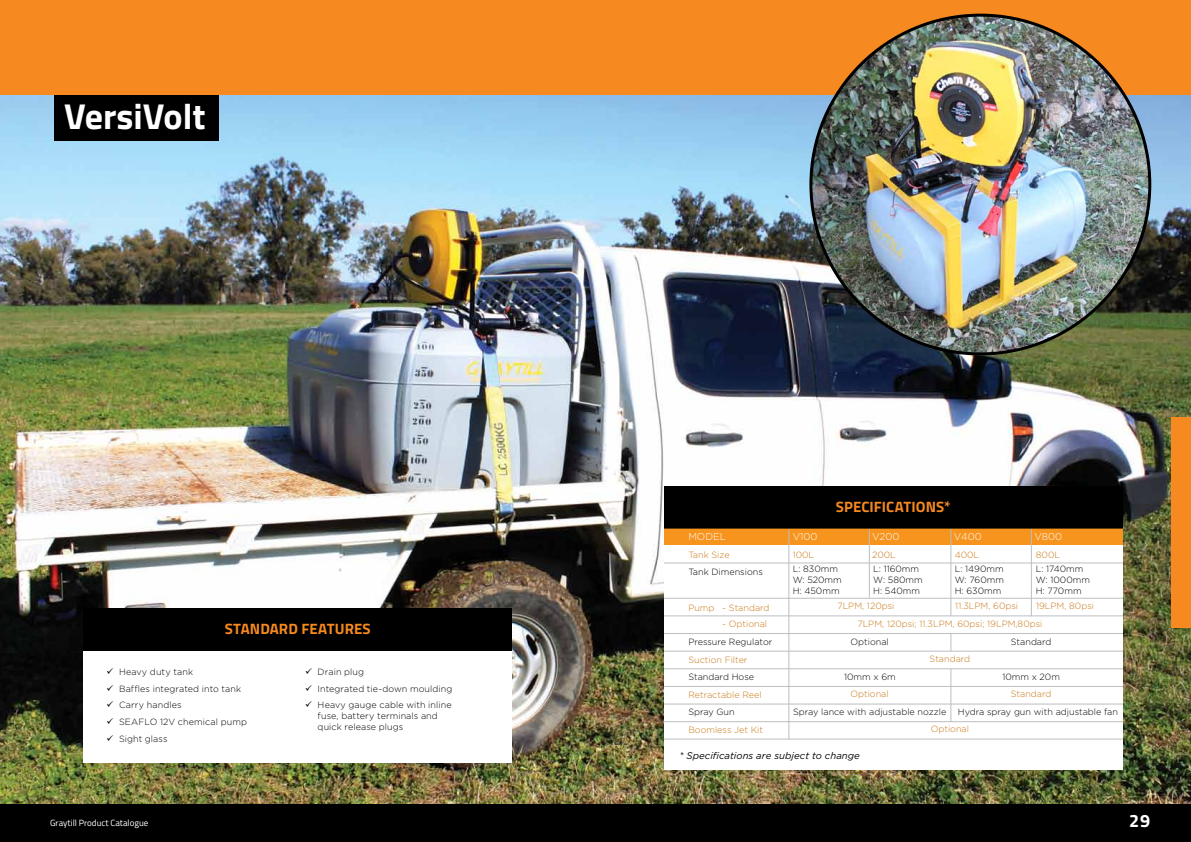
<style>
.page{position:relative;width:1191px;height:842px;background:#fff}
.page>*{position:absolute;margin:0;border:0;box-sizing:border-box;transform-origin:0 0}
.t1{font:700 36px "Titillium";color:#fff}
.t2{font:700 18px "Titillium";color:#fff}
.t3{font:700 15px "Titillium";letter-spacing:.005em;color:#f6891f}
.t4{font:300 9.9px "Gotham";color:#fff}
.t5{font:italic 9.6px "Gotham";letter-spacing:.005em;color:#000}
.t6{font:300 9px/11px "Gotham";color:#000}
.t7{font:300 9px/17.6px "Gotham";color:#c87816}
.t8{font:9px "Titillium";color:#fff}
</style>
<div class="page">
<img style="left:0;top:95px;width:1191px;height:709px">
<div style="left:54px;top:95px;width:164px;height:46px;background:#000"></div>
<div style="left:0;top:0;width:1191px;height:95px;background:#f6891f"></div>
<img style="left:811px;top:15px;width:338px;height:339px;border-radius:169px">
<div style="left:1171px;top:417px;width:20px;height:211px;background:#f6891f"></div>
<div style="left:0;top:804px;width:1191px;height:38px;background:#000"></div>
<div style="left:84px;top:608px;width:428px;height:155px;background:#fff"></div>
<div style="left:84px;top:608px;width:428px;height:42px;background:#000"></div>
<div style="left:664px;top:486px;width:458px;height:43px;background:#000"></div>
<div style="left:664px;top:536px;width:458px;height:234px;background:#fff"></div>
<hr style="left:664px;top:563px;width:458px;height:1px;background:#bcbec0">
<hr style="left:664px;top:616px;width:458px;height:1px;background:#bcbec0">
<hr style="left:664px;top:598px;width:458px;height:1px;background:#bcbec0">
<hr style="left:664px;top:633px;width:458px;height:1px;background:#bcbec0">
<hr style="left:664px;top:651px;width:458px;height:1px;background:#bcbec0">
<hr style="left:664px;top:668px;width:458px;height:1px;background:#bcbec0">
<hr style="left:664px;top:686px;width:458px;height:1px;background:#bcbec0">
<hr style="left:664px;top:704px;width:458px;height:1px;background:#bcbec0">
<hr style="left:664px;top:721px;width:458px;height:1px;background:#bcbec0">
<hr style="left:664px;top:739px;width:458px;height:1px;background:#bcbec0">
<div style="left:664px;top:529px;width:458px;height:15px;background:#f7941e"></div>
<hr style="left:788px;top:529px;width:1px;height:210px;background:#bcbec0">
<hr style="left:869px;top:529px;width:1px;height:69px;background:#bcbec0">
<hr style="left:950px;top:529px;width:1px;height:87px;background:#bcbec0">
<svg style="left:950px;top:634px;width:1px;height:17px"></svg>
<hr style="left:950px;top:668px;width:1px;height:54px;background:#bcbec0">
<hr style="left:1031px;top:529px;width:1px;height:87px;background:#bcbec0">
<h1 class="t1" style="left:64px;top:89px;width:143px">VERSIVOLT</h1>
<h3 class="t3" style="left:225px;top:617px;width:138px">STANDARD FEATURES</h3>
<p class="t6" style="left:107px;top:666px;width:88px">✓ Heavy duty tank</p>
<p class="t6" style="left:107px;top:683px;width:136px">✓ Baffles integrated into tank</p>
<p class="t6" style="left:107px;top:700px;width:77px">✓ Carry handles</p>
<p class="t6" style="left:107px;top:716px;width:142px">✓ SEAFLO 12V chemical pump</p>
<p class="t6" style="left:107px;top:733px;width:63px">✓ Sight glass</p>
<p class="t6" style="left:305px;top:666px;width:61px">✓ Drain plug</p>
<p class="t6" style="left:305px;top:683px;width:149px">✓ Integrated tie-down moulding</p>
<p class="t6" style="left:318px;top:700px;width:136px;text-indent:-12px">✓ Heavy gauge cable with inline fuse, battery terminals and quick release plugs</p>
<h3 class="t3" style="left:836px;top:495px;width:9px">SPECIFIC</h3>
<h3 class="t3" style="left:894px;top:495px;width:57px">ATIONS*</h3>
<p class="t4" style="left:688px;top:532px;width:39px">MODEL</p>
<p class="t4" style="left:792px;top:532px;width:26px">V100</p>
<p class="t4" style="left:872px;top:532px;width:29px">V200</p>
<p class="t4" style="left:953px;top:532px;width:30px">V400</p>
<p class="t4" style="left:1034px;top:532px;width:29px">V800</p>
<p class="t7" style="left:688px;top:546px;width:43px">Tank Size</p>
<p class="t6" style="left:688px;top:566px;width:76px">Tank Dimensions</p>
<p class="t7" style="left:688px;top:598px;width:83px">Pump - Standard</p>
<p class="t7" style="left:722px;top:615px;width:46px">- Optional</p>
<p class="t6" style="left:688px;top:636px;width:86px">Pressure Regulator</p>
<p class="t7" style="left:688px;top:650px;width:61px">Suction Filter</p>
<p class="t6" style="left:688px;top:671px;width:67px">Standard Hose</p>
<p class="t7" style="left:688px;top:686px;width:75px">Retractable Reel</p>
<p class="t6" style="left:688px;top:707px;width:48px">Spray Gun</p>
<p class="t7" style="left:688px;top:721px;width:76px">Boomless Jet Kit</p>
<p class="t7" style="left:792px;top:546px;width:23px">100L</p>
<p class="t7" style="left:872px;top:546px;width:25px">200L</p>
<p class="t7" style="left:954px;top:546px;width:26px">400L</p>
<p class="t7" style="left:1036px;top:546px;width:26px">800L</p>
<p class="t6" style="left:792px;top:563px;width:51px">L: 830mm<br>W: 520mm<br>H: 450mm</p>
<p class="t6" style="left:873px;top:563px;width:51px">L: 1160mm<br>W: 580mm<br>H: 540mm</p>
<p class="t6" style="left:954px;top:563px;width:51px;text-align:justify">L: 1490mm W: 760mm H: 630mm</p>
<p class="t6" style="left:1035px;top:563px;width:56px">L: 1740mm<br>W: 1000mm<br>H: 770mm</p>
<p class="t7" style="left:837px;top:597px;width:59px">7LPM, 120psi</p>
<p class="t7" style="left:955px;top:597px;width:64px">11.3LPM, 60psi</p>
<p class="t7" style="left:857px;top:597px;width:238px;text-indent:179px">19LPM, 80psi<br>7LPM, 120psi; 11.3LPM, 60psi; 19LPM,80psi</p>
<p class="t7" style="left:929px;top:650px;width:42px">Standard</p>
<p class="t6" style="left:850px;top:636px;width:40px">Optional</p>
<p class="t6" style="left:1011px;top:636px;width:42px">Standard</p>
<p class="t6" style="left:844px;top:671px;width:53px">10mm x 6m</p>
<p class="t6" style="left:1002px;top:671px;width:59px">10mm x 20m</p>
<p class="t6" style="left:793px;top:706px;width:155px">Spray lance with adjustable nozzle</p>
<p class="t6" style="left:957px;top:706px;width:162px">Hydra spray gun with adjustable fan</p>
<p class="t7" style="left:850px;top:685px;width:40px">Optional</p>
<p class="t7" style="left:1010px;top:685px;width:42px">Standard</p>
<p class="t7" style="left:930px;top:720px;width:40px">Optional</p>
<p class="t5" style="left:679px;top:751px;width:182px">* Specifications are subject to change</p>
<p class="t8" style="left:50px;top:816px;width:100px">Graytill Product Catalogue</p>
<h2 class="t2" style="left:1129px;top:807px;width:23px">29</h2>
</div>
